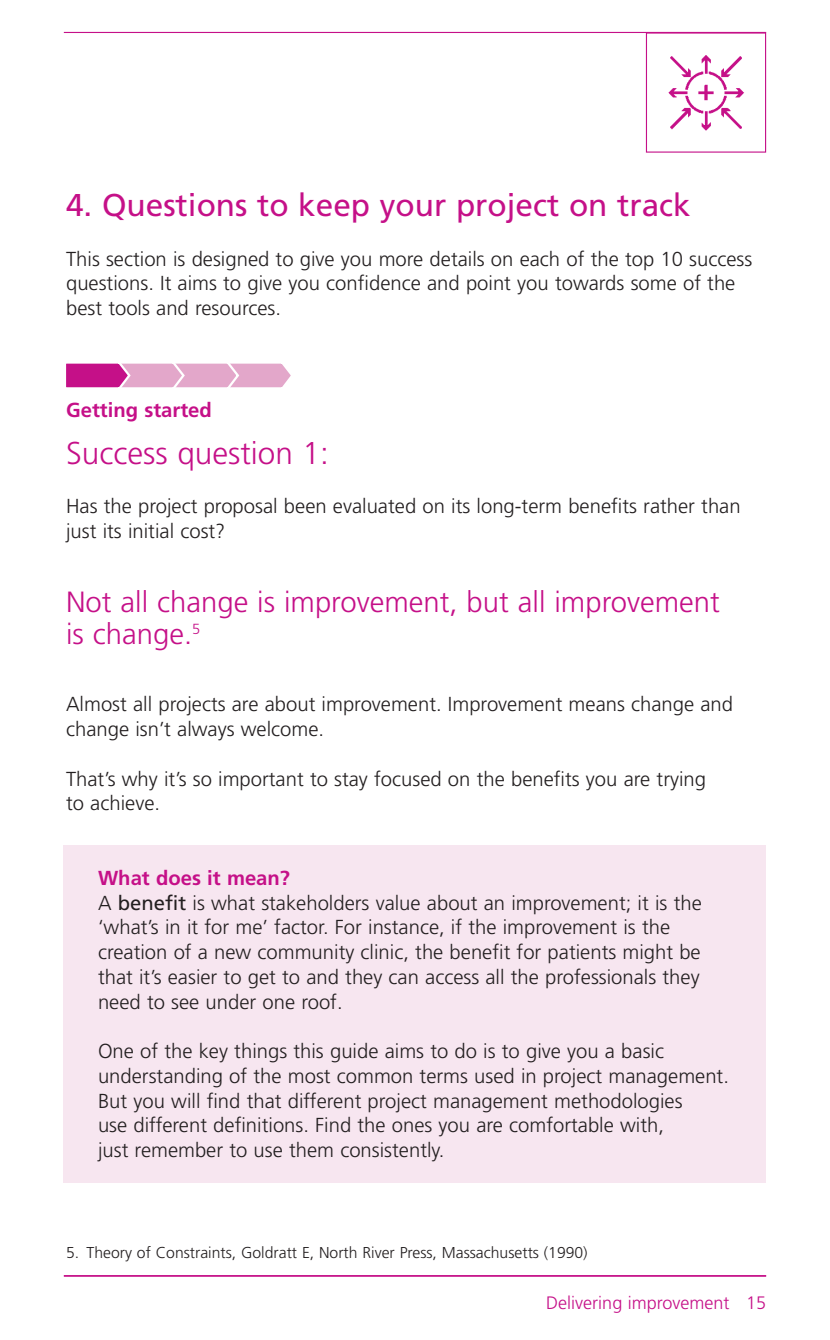
<style>
.page{position:relative;width:830px;height:1340px;background:#fff}
.page>*{position:absolute;margin:0;border:0;box-sizing:border-box;transform-origin:0 0}
.t1{font:31.5px "Frutiger";color:#c51088}
.t2{font:300 31.5px "Frutiger";color:#c51088}
.t3{font:300 29.25px/31.5px "Frutiger";color:#c51088}
.t4{font:300 20.25px/24.8px "Frutiger";color:#231f20}
.t5{font:700 20.25px "Frutiger";color:#c51088}
.t6{font:300 18px "Frutiger";color:#c51088}
.t7{font:300 15.75px "Frutiger";color:#231f20}
.s1{font-weight:700;color:#c51088}
.s2{font-weight:400}
</style>
<div class="page">
<div style="left:64px;top:845px;width:701px;height:337px;background:#f7e6f0"></div>
<hr style="left:64px;top:1274px;width:701px;height:2px;background:#c51088">
<img style="left:668px;top:55px;width:77px;height:76px">
<hr style="left:64px;top:32px;width:701px;height:1px;background:#c51088">
<svg style="left:66px;top:363px;width:225px;height:25px;background:#de8cbf"></svg>
<h1 class="t1" style="left:66px;top:192px;width:626px">4. Questions to keep your project on track</h1>
<p class="t4" style="left:66px;top:248px;width:687px">This section is designed to give you more details on each of the top 10 success questions. It aims to give you confidence and point you towards some of the best tools and resources.</p>
<p class="t5" style="left:66px;top:402px;width:147px">Getting started</p>
<h1 class="t2" style="left:66px;top:440px;width:264px">Success question 1:</h1>
<p class="t4" style="left:66px;top:495px;width:675px">Has the project proposal been evaluated on its long-term benefits rather than just its initial cost?</p>
<h2 class="t3" style="left:66px;top:588px;width:655px">Not all change is improvement, but all improvement is change.<sup>5</sup></h2>
<p class="t4" style="left:66px;top:693px;width:668px">Almost all projects are about improvement. Improvement means change and change isn’t always welcome.</p>
<p class="t4" style="left:66px;top:767px;width:641px">That’s why it’s so important to stay focused on the benefits you are trying to achieve.</p>
<p class="t4" style="left:98px;top:866px;width:605px"><span class="s1">What does it mean?<br></span>A <span class="s2">benefit</span> is what stakeholders value about an improvement; it is the ‘what’s in it for me’ factor. For instance, if the improvement is the creation of a new community clinic, the benefit for patients might be that it’s easier to get to and they can access all the professionals they need to see under one roof.</p>
<p class="t4" style="left:98px;top:1040px;width:632px">One of the key things this guide aims to do is to give you a basic understanding of the most common terms used in project management.<br>But you will find that different project management methodologies<br>use different definitions. Find the ones you are comfortable with,<br>just remember to use them consistently.</p>
<p class="t7" style="left:66px;top:1245px;width:523px">5. Theory of Constraints, Goldratt E, North River Press, Massachusetts (1990)</p>
<p class="t6" style="left:546px;top:1295px;width:221px">Delivering improvement 15</p>
</div>
